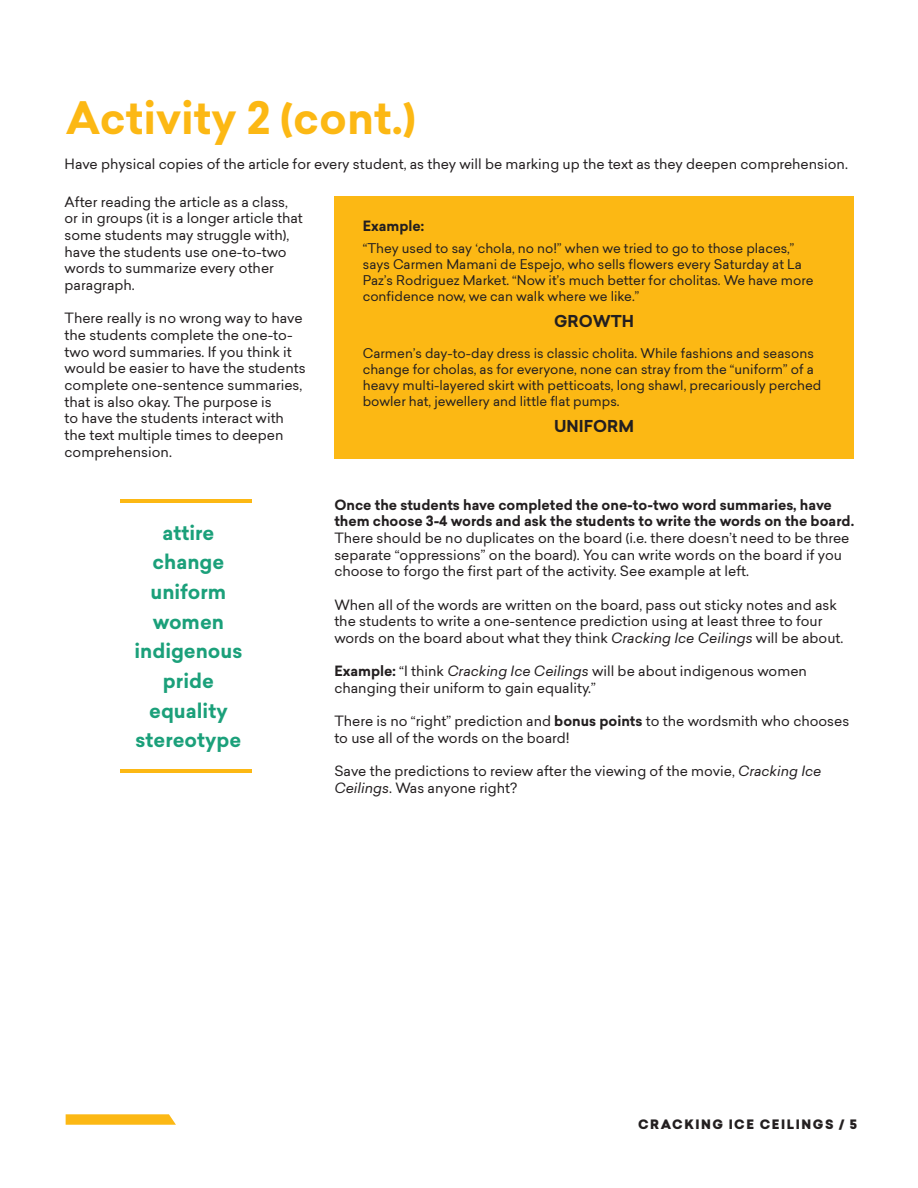
<style>
.page{position:relative;width:918px;height:1188px;background:#fff}
.page>*{position:absolute;margin:0;border:0;box-sizing:border-box;transform-origin:0 0}
.Smaller_Titles{font:700 43.8px "Sailec";color:#fcb814}
.Smaller_Titles-2{font:700 19.8px "Sailec";color:#1ba07a}
.Images_Description{font:700 16.05px "Sailec";color:#231f20}
.Body_Text{font:13.95px/16.6px "Sailec";color:#231f20}
.Body_Text-2{font:700 13.95px "Sailec";color:#231f20}
.Body_Text-3{font:13.2px/15.8px "Sailec";color:#231f20}
.t1{font:900 12.75px "Sailec";letter-spacing:.12em;color:#231f20}
.s1{font-weight:700}
.s2{font-style:italic}
</style>
<div class="page">
<div style="left:334px;top:196px;width:520px;height:263px;background:#fcb814"></div>
<svg style="left:66px;top:1114px;width:110px;height:11px"></svg>
<hr style="left:121px;top:499px;width:131px;height:3px;background:#fcb814">
<hr style="left:121px;top:770px;width:131px;height:3px;background:#fcb814">
<p class="Smaller_Titles" style="left:66px;top:87px;width:351px">Activity 2 (cont.)</p>
<p class="Body_Text" style="left:65px;top:156px;width:785px">Have physical copies of the article for every student, as they will be marking up the text as they deepen comprehension.</p>
<p class="Body_Text" style="left:65px;top:193px;width:240px">After reading the article as a class, or in groups (it is a longer article that some students may struggle with), have the students use one-to-two words to summarize every other paragraph.</p>
<p class="Body_Text" style="left:65px;top:310px;width:243px">There really is no wrong way to have the students complete the one-to&shy;two word summaries. If you think it would be easier to have the students complete one-sentence summaries, that is also okay. The purpose is<br>to have the students interact with the text multiple times to deepen comprehension.</p>
<p class="Body_Text" style="left:334px;top:496px;width:521px"><span class="s1">Once the students have completed the one-to-two word summaries, have them choose 3-4 words and ask the students to write the words on the board.<br></span>There should be no duplicates on the board (i.e. there doesn’t need to be three separate “oppressions” on the board). You can write words on the board if you choose to forgo the first part of the activity. See example at left.</p>
<p class="Body_Text" style="left:334px;top:596px;width:511px">When all of the words are written on the board, pass out sticky notes and ask the students to write a one-sentence prediction using at least three to four words on the board about what they think <span class="s2">Cracking Ice Ceilings</span> will be about.</p>
<p class="Body_Text" style="left:334px;top:663px;width:474px"><span class="s1">Example:</span> “I think <span class="s2">Cracking Ice Ceilings</span> will be about indigenous women changing their uniform to gain equality.”</p>
<p class="Body_Text" style="left:334px;top:713px;width:517px">There is no “right” prediction and <span class="s1">bonus points</span> to the wordsmith who chooses to use all of the words on the board!</p>
<p class="Body_Text" style="left:334px;top:763px;width:489px">Save the predictions to review after the viewing of the movie, <span class="s2">Cracking Ice<br>Ceilings</span>. Was anyone right?</p>
<p class="Body_Text-2" style="left:363px;top:216px;width:63px">Example:</p>
<p class="Body_Text-3" style="left:363px;top:240px;width:452px">“They used to say ‘chola, no no!” when we tried to go to those places,” says Carmen Mamani de Espejo, who sells flowers every Saturday at La Paz’s Rodriguez Market. “Now it’s much better for cholitas. We have more confidence now, we can walk where we like.”</p>
<p class="Images_Description" style="left:554px;top:309px;width:81px">GROWTH</p>
<p class="Body_Text-3" style="left:363px;top:345px;width:460px">Carmen’s day-to-day dress is classic cholita. While fashions and seasons change for cholas, as for everyone, none can stray from the “uniform” of a heavy multi-layered skirt with petticoats, long shawl, precariously perched bowler hat, jewellery and little flat pumps.</p>
<p class="Images_Description" style="left:554px;top:415px;width:82px">UNIFORM</p>
<p class="Smaller_Titles-2" style="left:162px;top:518px;width:54px">attire</p>
<p class="Smaller_Titles-2" style="left:153px;top:548px;width:73px">change</p>
<p class="Smaller_Titles-2" style="left:151px;top:578px;width:77px">uniform</p>
<p class="Smaller_Titles-2" style="left:153px;top:607px;width:73px">women</p>
<p class="Smaller_Titles-2" style="left:134px;top:637px;width:109px">indigenous</p>
<p class="Smaller_Titles-2" style="left:163px;top:667px;width:52px">pride</p>
<p class="Smaller_Titles-2" style="left:149px;top:696px;width:80px">equality</p>
<p class="Smaller_Titles-2" style="left:136px;top:726px;width:107px">stereotype</p>
<p class="t1" style="left:638px;top:1116px;width:221px">CRACKING ICE CEILINGS / 5</p>
</div>
